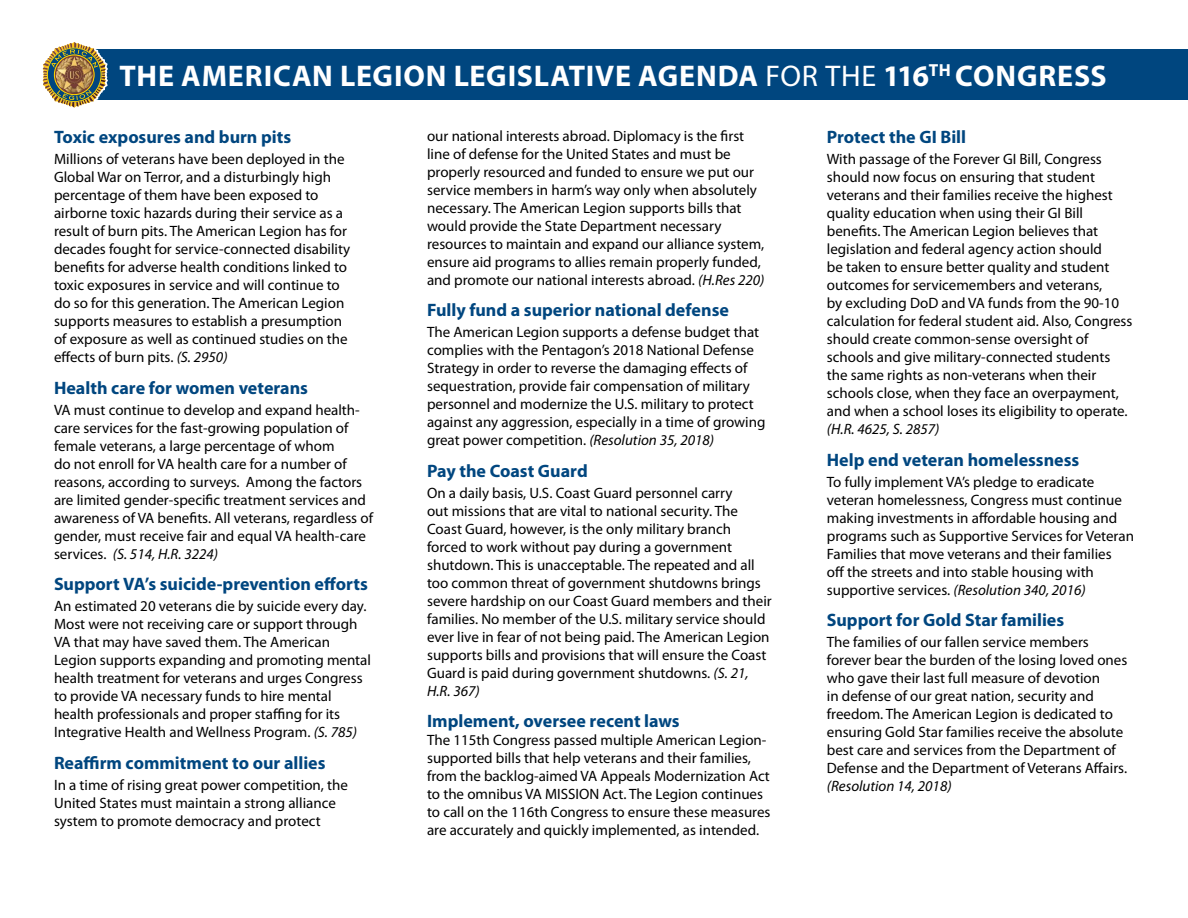
<style>
.page{position:relative;width:1188px;height:918px;background:#fff}
.page>*{position:absolute;margin:0;border:0;box-sizing:border-box;transform-origin:0 0}
.Body{font:700 30px "Myriad Pro";letter-spacing:.025em;color:#fff}
.Subhead{font:700 18px "Myriad Pro";color:#00467f}
.Body-2{font:15px/18px "Myriad Pro";color:#000}
.Subhead-2{font:15px/18px "Myriad Pro";color:#000}
.s1{font-weight:400}
.s2{font-style:italic}
</style>
<div class="page">
<div style="left:74px;top:49px;width:1114px;height:50px;background:#00467f"></div>
<svg style="left:42px;top:42px;width:66px;height:66px"></svg>
<img style="left:56px;top:56px;width:37px;height:37px">
<p class="Body" style="left:119px;top:59px;width:989px">THE AMERICAN LEGION LEGISLATIVE AGENDA <span class="s1">FOR THE</span> 116<sup>TH</sup> CONGRESS</p>
<p class="Subhead" style="left:54px;top:127px;width:239px">Toxic exposures and burn pits</p>
<p class="Body-2" style="left:54px;top:150px;width:298px">Millions of veterans have been deployed in the Global War on Terror, and a disturbingly high percentage of them have been exposed to airborne toxic hazards during their service as a result of burn pits. The American Legion has for decades fought for service-connected disability benefits for adverse health conditions linked to toxic exposures in service and will continue to do so for this generation. The American Legion supports measures to establish a presumption of exposure as well as continued studies on the effects of burn pits. <span class="s2">(S. 2950)</span></p>
<p class="Subhead" style="left:54px;top:378px;width:256px">Health care for women veterans</p>
<p class="Body-2" style="left:54px;top:401px;width:321px">VA must continue to develop and expand health&shy;care services for the fast-growing population of female veterans, a large percentage of whom<br>do not enroll for VA health care for a number of reasons, according to surveys. Among the factors are limited gender-specific treatment services and awareness of VA benefits. All veterans, regardless of gender, must receive fair and equal VA health-care services. <span class="s2">(S. 514, H.R. 3224)</span></p>
<p class="Subhead" style="left:54px;top:574px;width:315px">Support VA’s suicide-prevention efforts</p>
<p class="Body-2" style="left:54px;top:597px;width:319px">An estimated 20 veterans die by suicide every day.<br>Most were not receiving care or support through VA that may have saved them. The American Legion supports expanding and promoting mental health treatment for veterans and urges Congress to provide VA necessary funds to hire mental health professionals and proper staffing for its Integrative Health and Wellness Program. <span class="s2">(S. 785)</span></p>
<p class="Subhead" style="left:54px;top:753px;width:273px">Reaffirm commitment to our allies</p>
<p class="Body-2" style="left:54px;top:776px;width:295px">In a time of rising great power competition, the<br>United States must maintain a strong alliance system to promote democracy and protect</p>
<p class="Body-2" style="left:427px;top:127px;width:339px">our national interests abroad. Diplomacy is the first line of defense for the United States and must be properly resourced and funded to ensure we put our service members in harm’s way only when absolutely necessary. The American Legion supports bills that would provide the State Department necessary resources to maintain and expand our alliance system, ensure aid programs to allies remain properly funded, and promote our national interests abroad. <span class="s2">(H.Res 220)</span></p>
<p class="Subhead" style="left:427px;top:300px;width:303px">Fully fund a superior national defense</p>
<p class="Body-2" style="left:427px;top:324px;width:340px">The American Legion supports a defense budget that complies with the Pentagon’s 2018 National Defense Strategy in order to reverse the damaging effects of sequestration, provide fair compensation of military personnel and modernize the U.S. military to protect against any aggression, especially in a time of growing great power competition. <span class="s2">(Resolution 35, 2018)</span></p>
<p class="Subhead" style="left:427px;top:461px;width:162px">Pay the Coast Guard</p>
<p class="Body-2" style="left:427px;top:484px;width:346px">On a daily basis, U.S. Coast Guard personnel carry<br>out missions that are vital to national security. The Coast Guard, however, is the only military branch forced to work without pay during a government shutdown. This is unacceptable. The repeated and all too common threat of government shutdowns brings severe hardship on our Coast Guard members and their families. No member of the U.S. military service should ever live in fear of not being paid. The American Legion supports bills and provisions that will ensure the Coast Guard is paid during government shutdowns. <span class="s2">(S. 21, H.R. 367)</span></p>
<p class="Subhead" style="left:427px;top:711px;width:254px">Implement, oversee recent laws</p>
<p class="Subhead-2" style="left:427px;top:732px;width:345px">The 115th Congress passed multiple American Legion&shy;supported bills that help veterans and their families, from the backlog-aimed VA Appeals Modernization Act to the omnibus VA MISSION Act. The Legion continues to call on the 116th Congress to ensure these measures are accurately and quickly implemented, as intended.</p>
<p class="Subhead" style="left:827px;top:127px;width:141px">Protect the GI Bill</p>
<p class="Body-2" style="left:827px;top:150px;width:307px">With passage of the Forever GI Bill, Congress should now focus on ensuring that student veterans and their families receive the highest quality education when using their GI Bill benefits. The American Legion believes that legislation and federal agency action should<br>be taken to ensure better quality and student outcomes for servicemembers and veterans,<br>by excluding DoD and VA funds from the 90-10 calculation for federal student aid. Also, Congress should create common-sense oversight of schools and give military-connected students the same rights as non-veterans when their schools close, when they face an overpayment, and when a school loses its eligibility to operate. <span class="s2">(H.R. 4625, S. 2857)</span></p>
<p class="Subhead" style="left:827px;top:450px;width:254px">Help end veteran homelessness</p>
<p class="Body-2" style="left:827px;top:473px;width:309px">To fully implement VA’s pledge to eradicate veteran homelessness, Congress must continue making investments in affordable housing and programs such as Supportive Services for Veteran Families that move veterans and their families<br>off the streets and into stable housing with supportive services. <span class="s2">(Resolution 340, 2016)</span></p>
<p class="Subhead" style="left:827px;top:610px;width:239px">Support for Gold Star families</p>
<p class="Body-2" style="left:827px;top:633px;width:302px">The families of our fallen service members forever bear the burden of the losing loved ones who gave their last full measure of devotion<br>in defense of our great nation, security and freedom. The American Legion is dedicated to ensuring Gold Star families receive the absolute best care and services from the Department of Defense and the Department of Veterans Affairs. <span class="s2">(Resolution 14, 2018)</span></p>
</div>
